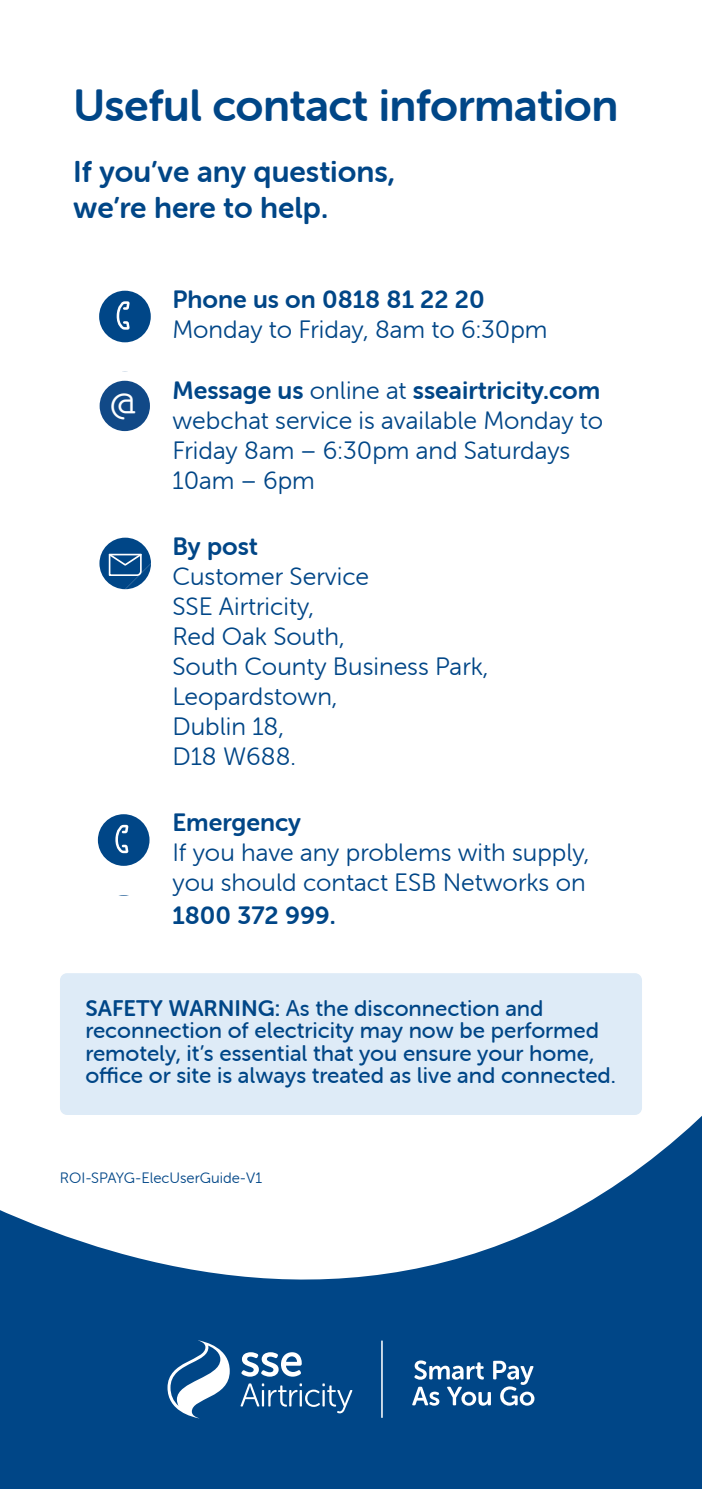
<style>
.page{position:relative;width:702px;height:1489px;background:#fff}
.page>*{position:absolute;margin:0;border:0;box-sizing:border-box;transform-origin:0 0}
.t1{font:45px "Museo Sans Rounded 700";letter-spacing:-.01em;color:#004687}
.t2{font:35.5px "Museo Sans Rounded 300";color:#fff}
.t3{font:30px/36px "Museo Sans Rounded 700";color:#004687}
.t4{font:25px/30px "Museo Sans Rounded 300";color:#004687}
.t5{font:25px "Museo Sans Rounded 700";color:#004687}
.t6{font:22.5px/22.5px "Museo Sans Rounded 500";color:#004687}
.t7{font:15px "Museo Sans Rounded 300";color:#004687}
.s1{font-family:"Museo Sans Rounded 300"}
.s2{font-family:"Museo Sans Rounded 700"}
</style>
<div class="page">
<svg style="left:0;top:814px;width:702px;height:674px"></svg>
<div style="left:60px;top:973px;width:582px;height:141px;background:#deebf7;border-radius:7px"></div>
<svg style="left:240px;top:1383px;width:112px;height:30px"></svg>
<svg style="left:241px;top:1352px;width:61px;height:24px"></svg>
<svg style="left:167px;top:1340px;width:63px;height:78px"></svg>
<svg style="left:412px;top:1360px;width:122px;height:45px"></svg>
<hr style="left:381px;top:1340px;width:2px;height:77px;background:#fff">
<div style="left:99px;top:291px;width:52px;height:51px;background:#004687;border-radius:50%"></div>
<svg style="left:116px;top:301px;width:14px;height:28px"></svg>
<div style="left:100px;top:381px;width:50px;height:50px;background:#114987;border-radius:50%"></div>
<div style="left:98px;top:814px;width:51px;height:51px;background:#004687;border-radius:50%"></div>
<svg style="left:115px;top:824px;width:13px;height:29px"></svg>
<svg style="left:99px;top:537px;width:52px;height:52px"></svg>
<h1 class="t1" style="left:73px;top:80px;width:546px">Useful contact information</h1>
<p class="t3" style="left:73px;top:154px;width:323px">If you’ve any questions, we’re here to help.</p>
<h2 class="t2" style="left:109px;top:384px;width:29px">@</h2>
<p class="t5" style="left:172px;top:286px;width:313px">Phone us on 0818 81 22 20</p>
<p class="t4" style="left:172px;top:315px;width:376px">Monday to Friday, 8am to 6:30pm</p>
<p class="t5" style="left:172px;top:376px;width:429px">Message us <span class="s1">online at</span> sseairtricity.com</p>
<p class="t4" style="left:172px;top:405px;width:432px">webchat service is available Monday to<br>Friday 8am – 6:30pm and Saturdays<br>10am – 6pm</p>
<p class="t5" style="left:172px;top:532px;width:87px">By post</p>
<p class="t4" style="left:172px;top:561px;width:318px">Customer Service<br>SSE Airtricity,<br>Red Oak South,<br>South County Business Park,<br>Leopardstown,<br>Dublin 18,<br>D18 W688.</p>
<p class="t5" style="left:172px;top:808px;width:130px">Emergency</p>
<p class="t4" style="left:172px;top:837px;width:418px">If you have any problems with supply, you should contact ESB Networks on</p>
<p class="t5" style="left:172px;top:901px;width:165px">1800 372 999.</p>
<p class="t6" style="left:85px;top:996px;width:532px"><span class="s2">SAFETY WARNING:</span> As the disconnection and reconnection of electricity may now be performed remotely, it’s essential that you ensure your home, office or site is always treated as live and connected.</p>
<p class="t7" style="left:60px;top:1169px;width:204px">ROI-SPAYG-ElecUserGuide-V1</p>
</div>
